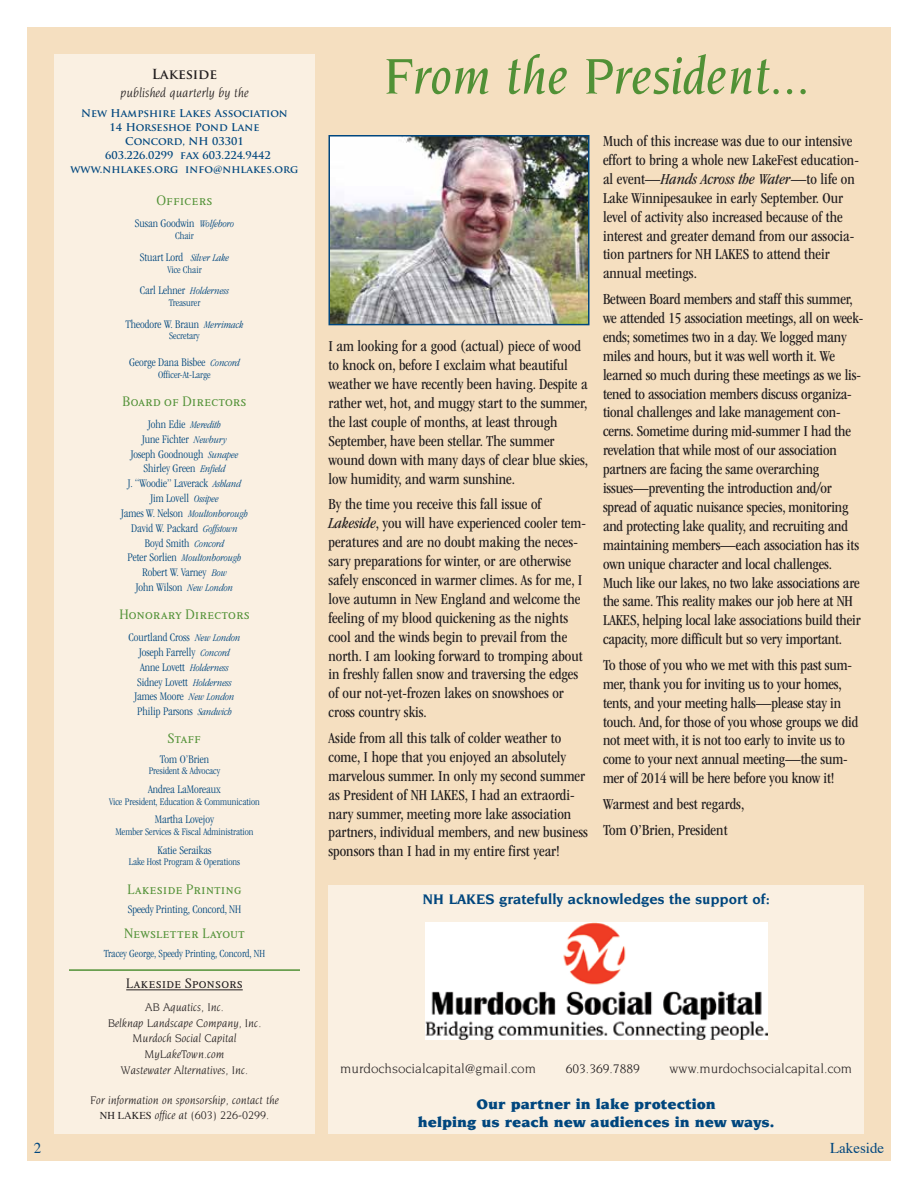
<style>
.page{position:relative;width:918px;height:1188px;background:#fff}
.page>*{position:absolute;margin:0;border:0;box-sizing:border-box;transform-origin:0 0}
.t1{font:italic 500 54px "Novarese Std";color:#519136}
.t2{font:condensed 15.75px/18.9px "ITC Garamond Std";color:#231f20}
.t3{font:900 15px/18px "Novarese Std";color:#00467e;text-align:center}
.t4{font:700 15px "Novarese Std";color:#00467e}
.t5{font:15px "Times";color:#00467e}
.t6{font:13.5px "Alita Small Caps";color:#519136}
.t7{font:13.5px "Novarese Std";color:#231f20}
.t8{font:italic 13.5px "Novarese Std";color:#231f20}
.t9{font:13.5px "Alita Small Caps";color:#231f20}
.t10{font:700 13.5px "Trajan Pro";color:#231f20}
.t11{font:300 condensed 12px/14.9px "ITC Garamond Std";color:#00467e;text-align:center}
.t12{font:italic 12px/15.8px "Novarese Std";color:#231f20;text-align:center}
.t13{font:300 condensed 11.25px "ITC Garamond Std";color:#00467e}
.t14{font:300 condensed 10.5px "ITC Garamond Std";color:#00467e}
.t15{font:700 10.5px "Trajan Pro";color:#00467e}
.t16{font:italic 300 condensed 10.5px "ITC Garamond Std";color:#00467e}
.s1{font-style:italic;font-size:10.5px}
.s2{font-style:normal;font-size:12px}
.s3{font-family:"Times";font-style:normal;font-size:10.5px}
.s4{font-style:italic}
</style>
<div class="page">
<div style="left:27px;top:27px;width:864px;height:1134px;background:#f5dfc0"></div>
<div style="left:54px;top:54px;width:261px;height:1080px;background:#faf0e2"></div>
<hr style="left:69px;top:969px;width:231px;height:2px;background:#519136">
<hr style="left:126px;top:990px;width:117px;height:1px;background:#231f20">
<div style="left:329px;top:886px;width:535px;height:248px;background:#faf0e2"></div>
<img style="left:425px;top:922px;width:342px;height:117px">
<img style="left:331px;top:138px;width:256px;height:184px">
<div style="left:328px;top:135px;width:262px;height:190px;border:2px solid #00467e"></div>
<p class="t10" style="left:152px;top:66px;width:67px">Lakeside</p>
<p class="t8" style="left:120px;top:85px;width:130px">published quarterly by the</p>
<p class="t15" style="left:81px;top:107px;width:208px">New Hampshire Lakes Association</p>
<p class="t15" style="left:110px;top:121px;width:151px">14 Horseshoe Pond Lane</p>
<p class="t15" style="left:125px;top:135px;width:120px">Concord, NH 03301</p>
<p class="t15" style="left:105px;top:149px;width:167px">603.226.0299 fax 603.224.9442</p>
<p class="t15" style="left:71px;top:163px;width:229px">www.nhlakes.org info@nhlakes.org</p>
<p class="t6" style="left:156px;top:193px;width:58px">Officers</p>
<p class="t11" style="left:135px;top:216px;width:101px">Susan Goodwin <span class="s1">Wolfeboro</span></p>
<p class="t14" style="left:175px;top:230px;width:20px">Chair</p>
<p class="t11" style="left:140px;top:250px;width:91px">Stuart Lord <span class="s1">Silver Lake</span></p>
<p class="t14" style="left:167px;top:263px;width:36px">Vice Chair</p>
<p class="t11" style="left:140px;top:283px;width:91px">Carl Lehner <span class="s1">Holderness</span></p>
<p class="t14" style="left:169px;top:297px;width:33px">Treasurer</p>
<p class="t11" style="left:125px;top:316px;width:120px">Theodore W. Braun <span class="s1">Merrimack</span></p>
<p class="t14" style="left:169px;top:330px;width:32px">Secretary</p>
<p class="t11" style="left:129px;top:355px;width:112px">George Dana Bisbee <span class="s1">Concord</span></p>
<p class="t14" style="left:158px;top:369px;width:54px">Officer-At-Large</p>
<p class="t6" style="left:123px;top:393px;width:125px">Board of Directors</p>
<p class="t11" style="left:128px;top:417px;width:115px">John Edie <span class="s1">Meredith<br></span>June Fichter <span class="s1">Newbury<br></span>Joseph Goodnough <span class="s1">Sunapee<br></span>Shirley Green <span class="s1">Enfield<br></span>J. “Woodie” Laverack <span class="s1">Ashland<br></span>Jim Lovell <span class="s1">Ossipee</span></p>
<p class="t16" style="left:121px;top:508px;width:128px"><span class="s2">James W. Nelson</span> Moultonborough</p>
<p class="t11" style="left:131px;top:521px;width:108px">David W. Packard <span class="s1">Goffstown<br></span>Boyd Smith <span class="s1">Concord</span></p>
<p class="t16" style="left:128px;top:552px;width:115px"><span class="s2">Peter Sorlien</span> Moultonborough</p>
<p class="t11" style="left:136px;top:565px;width:99px">Robert W. Varney <span class="s1">Bow<br></span>John Wilson <span class="s1">New London</span></p>
<p class="t6" style="left:119px;top:607px;width:132px">Honorary Directors</p>
<p class="t11" style="left:129px;top:630px;width:113px">Courtland Cross <span class="s1">New London<br></span>Joseph Farrelly <span class="s1">Concord<br></span>Anne Lovett <span class="s1">Holderness<br></span>Sidney Lovett <span class="s1">Holderness<br></span>James Moore <span class="s1">New London<br></span>Philip Parsons <span class="s1">Sandwich</span></p>
<p class="t6" style="left:168px;top:731px;width:35px">Staff</p>
<p class="t11" style="left:160px;top:751px;width:51px">Tom O’Brien</p>
<p class="t14" style="left:149px;top:765px;width:73px">President &amp; Advocacy</p>
<p class="t11" style="left:148px;top:782px;width:74px">Andrea LaMoreaux</p>
<p class="t14" style="left:109px;top:796px;width:152px">Vice President, Education &amp; Communication</p>
<p class="t11" style="left:155px;top:812px;width:61px">Martha Lovejoy</p>
<p class="t14" style="left:115px;top:826px;width:140px">Member Services &amp; Fiscal Administration</p>
<p class="t11" style="left:158px;top:842px;width:55px">Katie Seraikas</p>
<p class="t14" style="left:129px;top:856px;width:113px">Lake Host Program &amp; Operations</p>
<p class="t6" style="left:127px;top:881px;width:116px">Lakeside Printing</p>
<p class="t11" style="left:128px;top:902px;width:115px">Speedy Printing, Concord, NH</p>
<p class="t6" style="left:124px;top:925px;width:122px">Newsletter Layout</p>
<p class="t13" style="left:104px;top:947px;width:163px">Tracey George, Speedy Printing, Concord, NH</p>
<p class="t9" style="left:126px;top:976px;width:118px">Lakeside Sponsors</p>
<p class="t12" style="left:108px;top:999px;width:155px">AB Aquatics, Inc.<br>Belknap Landscape Company, Inc.<br>Murdoch Social Capital<br>MyLakeTown.com<br>Wastewater Alternatives, Inc.</p>
<p class="t12" style="left:90px;top:1093px;width:190px;line-height:14.9px">For information on sponsorship, contact the<br><span class="s3">NH Lakes</span> office at (603) 226-0299.</p>
<h1 class="t1" style="left:383px;top:46px;width:429px">From the President...</h1>
<p class="t2" style="left:329px;top:337px;width:261px">I am looking for a good (actual) piece of wood to knock on, before I exclaim what beautiful weather we have recently been having. Despite a rather wet, hot, and muggy start to the summer, the last couple of months, at least through September, have been stellar. The summer wound down with many days of clear blue skies, low humidity, and warm sunshine.</p>
<p class="t2" style="left:329px;top:495px;width:259px">By the time you receive this fall issue of <span class="s4">Lakeside</span>, you will have experienced cooler tem&shy;peratures and are no doubt making the neces&shy;sary preparations for winter, or are otherwise safely ensconced in warmer climes. As for me, I love autumn in New England and welcome the feeling of my blood quickening as the nights cool and the winds begin to prevail from the north. I am looking forward to tromping about in freshly fallen snow and traversing the edges of our not-yet-frozen lakes on snowshoes or cross country skis.</p>
<p class="t2" style="left:329px;top:729px;width:261px">Aside from all this talk of colder weather to come, I hope that you enjoyed an absolutely marvelous summer. In only my second summer as President of NH LAKES, I had an extraordi&shy;nary summer, meeting more lake association partners, individual members, and new business sponsors than I had in my entire first year!</p>
<p class="t2" style="left:603px;top:132px;width:257px">Much of this increase was due to our intensive effort to bring a whole new LakeFest education&shy;al event—<span class="s4">Hands Across the Water</span>—to life on Lake Winnipesaukee in early September. Our level of activity also increased because of the interest and greater demand from our associa&shy;tion partners for NH LAKES to attend their annual meetings.</p>
<p class="t2" style="left:603px;top:290px;width:262px">Between Board members and staff this summer, we attended 15 association meetings, all on week&shy;ends; sometimes two in a day. We logged many miles and hours, but it was well worth it. We learned so much during these meetings as we lis&shy;tened to association members discuss organiza&shy;tional challenges and lake management con&shy;cerns. Sometime during mid-summer I had the revelation that while most of our association partners are facing the same overarching issues—preventing the introduction and/or spread of aquatic nuisance species, monitoring and protecting lake quality, and recruiting and maintaining members—each association has its own unique character and local challenges.<br>Much like our lakes, no two lake associations are the same. This reality makes our job here at NH LAKES, helping local lake associations build their capacity, more difficult but so very important.</p>
<p class="t2" style="left:603px;top:656px;width:257px">To those of you who we met with this past sum&shy;mer, thank you for inviting us to your homes, tents, and your meeting halls—please stay in touch. And, for those of you whose groups we did not meet with, it is not too early to invite us to come to your next annual meeting—the sum&shy;mer of 2014 will be here before you know it!</p>
<p class="t2" style="left:603px;top:791px;width:143px;line-height:25.7px">Warmest and best regards,<br>Tom O’Brien, President</p>
<p class="t4" style="left:422px;top:890px;width:349px">NH LAKES gratefully acknowledges the support of:</p>
<p class="t7" style="left:340px;top:1062px;width:197px">murdochsocialcapital@gmail.com</p>
<p class="t7" style="left:566px;top:1062px;width:76px">603.369.7889</p>
<p class="t7" style="left:670px;top:1062px;width:184px">www.murdochsocialcapital.com</p>
<p class="t3" style="left:418px;top:1095px;width:358px">Our partner in lake protection<br>helping us reach new audiences in new ways.</p>
<p class="t5" style="left:34px;top:1134px;width:9px">2</p>
<p class="t5" style="left:830px;top:1134px;width:56px">Lakeside</p>
</div>
